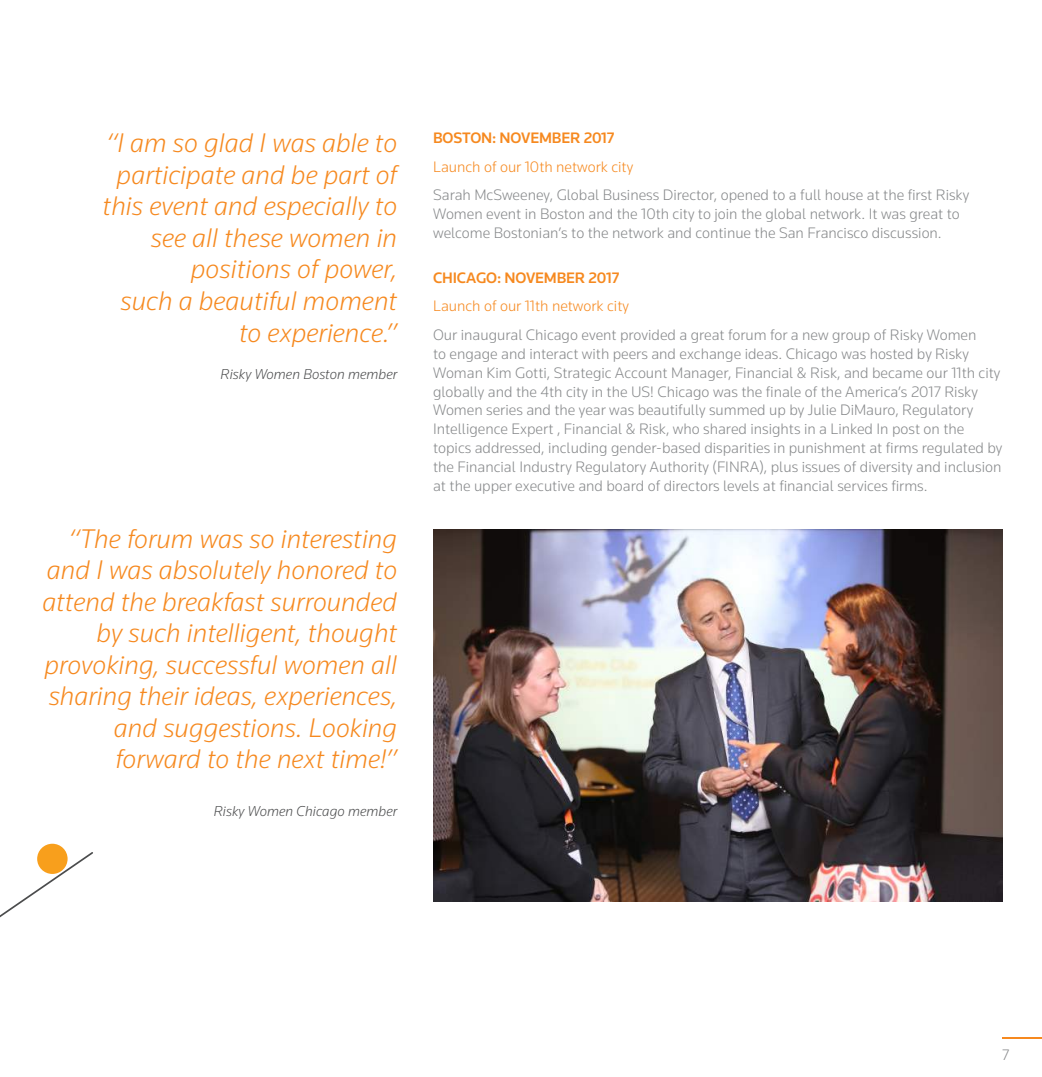
<style>
.page{position:relative;width:1042px;height:1077px;background:#fff}
.page>*{position:absolute;margin:0;border:0;box-sizing:border-box;transform-origin:0 0}
.t1{font:italic 300 28px/31.5px "Knowledge";color:#f6891f;text-align:right}
.t2{font:300 15.75px/18.9px "Knowledge";color:#86888a}
.t3{font:300 15.75px "Knowledge";color:#f6891f}
.t4{font:500 15.75px "Knowledge";letter-spacing:-.01em;color:#f6891f}
.t5{font:italic 300 14.88px "Knowledge";color:#4b4c4d}
</style>
<div class="page">
<hr style="left:1002px;top:1037px;width:40px;height:2px;background:#f6891f">
<svg style="left:37px;top:843px;width:31px;height:31px"></svg>
<svg style="left:0;top:850px;width:93px;height:68px"></svg>
<img style="left:433px;top:529px;width:569px;height:372px">
<h1 class="t1" style="left:103px;top:127px;width:296px">“I am so glad I was able to participate and be part of this event and especially to see all these women in positions of power,<br>such a beautiful moment to experience.”</h1>
<p class="t5" style="left:221px;top:365px;width:178px">Risky Women Boston member</p>
<p class="t1" style="left:42px;top:522px;width:356px">“The forum was so interesting and I was absolutely honored to attend the breakfast surrounded by such intelligent, thought provoking, successful women all sharing their ideas, experiences, and suggestions. Looking forward to the next time!”</p>
<p class="t5" style="left:214px;top:801px;width:185px">Risky Women Chicago member</p>
<p class="t4" style="left:433px;top:128px;width:183px">BOSTON: NOVEMBER 2017</p>
<p class="t3" style="left:433px;top:157px;width:202px">Launch of our 10th network city</p>
<p class="t2" style="left:433px;top:185px;width:538px">Sarah McSweeney, Global Business Director, opened to a full house at the first Risky<br>Women event in Boston and the 10th city to join the global network. It was great to welcome Bostonian’s to the network and continue the San Francisco discussion.</p>
<p class="t4" style="left:433px;top:268px;width:188px">CHICAGO: NOVEMBER 2017</p>
<p class="t3" style="left:433px;top:296px;width:197px">Launch of our 11th network city</p>
<p class="t2" style="left:433px;top:325px;width:571px">Our inaugural Chicago event provided a great forum for a new group of Risky Women<br>to engage and interact with peers and exchange ideas. Chicago was hosted by Risky Woman Kim Gotti, Strategic Account Manager, Financial &amp; Risk, and became our 11th city globally and the 4th city in the US! Chicago was the finale of the America’s 2017 Risky Women series and the year was beautifully summed up by Julie DiMauro, Regulatory Intelligence Expert , Financial &amp; Risk, who shared insights in a Linked In post on the topics addressed, including gender-based disparities in punishment at firms regulated by the Financial Industry Regulatory Authority (FINRA), plus issues of diversity and inclusion at the upper executive and board of directors levels at financial services firms.</p>
<p class="t2" style="left:1002px;top:1045px;width:9px">7</p>
</div>
